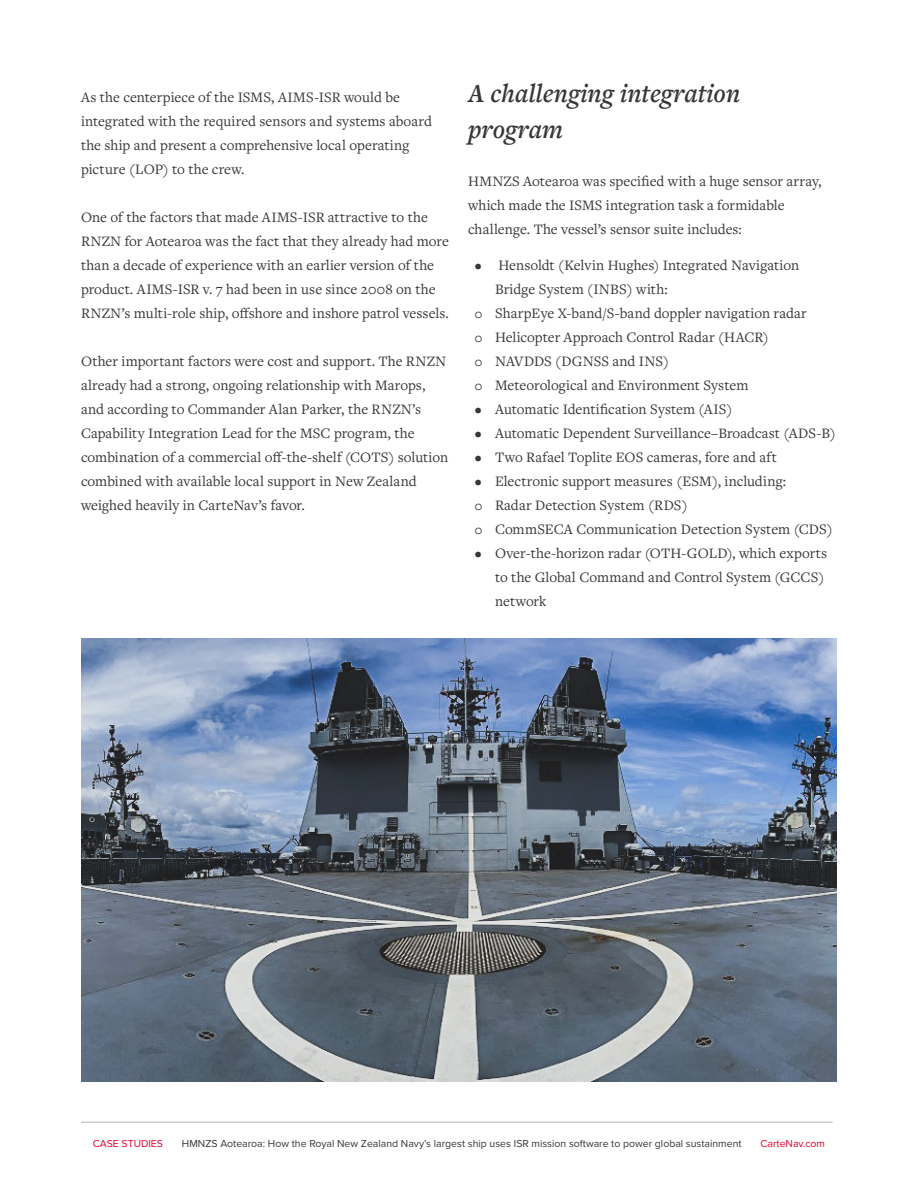
<style>
.page{position:relative;width:918px;height:1188px;background:#fff}
.page>*{position:absolute;margin:0;border:0;box-sizing:border-box;transform-origin:0 0}
.heading{font:italic 600 27px/36px "Freight Text Pro";color:#363636}
.heading-2{font:15px/24px "Freight Text Pro";letter-spacing:.005em;color:#363636}
.t1{font:10.5px "Proxima Nova";color:#363636}
.t2{font:10.5px "Proxima Nova";color:#e4002b}
</style>
<div class="page">
<hr style="left:81px;top:1122px;width:752px;height:1px;background:#b5b5b5">
<img style="left:81px;top:638px;width:756px;height:443px">
<p class="heading-2" style="left:81px;top:85px;width:352px">As the centerpiece of the ISMS, AIMS-ISR would be integrated with the required sensors and systems aboard the ship and present a comprehensive local operating picture (LOP) to the crew.</p>
<p class="heading-2" style="left:81px;top:205px;width:369px">One of the factors that made AIMS-ISR attractive to the RNZN for Aotearoa was the fact that they already had more than a decade of experience with an earlier version of the product. AIMS-ISR v. 7 had been in use since 2008 on the RNZN’s multi-role ship, offshore and inshore patrol vessels.</p>
<p class="heading-2" style="left:81px;top:349px;width:369px">Other important factors were cost and support. The RNZN already had a strong, ongoing relationship with Marops, and according to Commander Alan Parker, the RNZN’s Capability Integration Lead for the MSC program, the combination of a commercial off-the-shelf (COTS) solution combined with available local support in New Zealand weighed heavily in CarteNav’s favor.</p>
<p class="heading" style="left:468px;top:75px;width:274px">A challenging integration program</p>
<p class="heading-2" style="left:468px;top:169px;width:355px">HMNZS Aotearoa was specified with a huge sensor array, which made the ISMS integration task a formidable challenge. The vessel’s sensor suite includes:</p>
<p class="heading-2" style="left:495px;top:253px;width:306px;text-indent:-20px">• Hensoldt (Kelvin Hughes) Integrated Navigation<br>Bridge System (INBS) with:</p>
<p class="heading-2" style="left:495px;top:301px;width:313px">SharpEye X-band/S-band doppler navigation radar</p>
<p class="heading-2" style="left:495px;top:325px;width:275px">Helicopter Approach Control Radar (HACR)</p>
<p class="heading-2" style="left:495px;top:349px;width:176px">NAVDDS (DGNSS and INS)</p>
<p class="heading-2" style="left:495px;top:373px;width:255px">Meteorological and Environment System</p>
<p class="heading-2" style="left:475px;top:397px;width:259px">• Automatic Identification System (AIS)</p>
<p class="heading-2" style="left:475px;top:421px;width:363px">• Automatic Dependent Surveillance–Broadcast (ADS-B)</p>
<p class="heading-2" style="left:475px;top:445px;width:304px">• Two Rafael Toplite EOS cameras, fore and aft</p>
<p class="heading-2" style="left:475px;top:469px;width:313px">• Electronic support measures (ESM), including:</p>
<p class="heading-2" style="left:495px;top:493px;width:194px">Radar Detection System (RDS)</p>
<p class="heading-2" style="left:495px;top:517px;width:339px">CommSECA Communication Detection System (CDS)</p>
<p class="heading-2" style="left:495px;top:541px;width:334px;text-indent:-20px">• Over-the-horizon radar (OTH-GOLD), which exports to the Global Command and Control System (GCCS) network</p>
<p class="t2" style="left:93px;top:1135px;width:72px">CASE STUDIES</p>
<p class="t1" style="left:182px;top:1135px;width:561px">HMNZS Aotearoa: How the Royal New Zealand Navy’s largest ship uses ISR mission software to power global sustainment</p>
<p class="t2" style="left:761px;top:1135px;width:66px">CarteNav.com</p>
</div>
